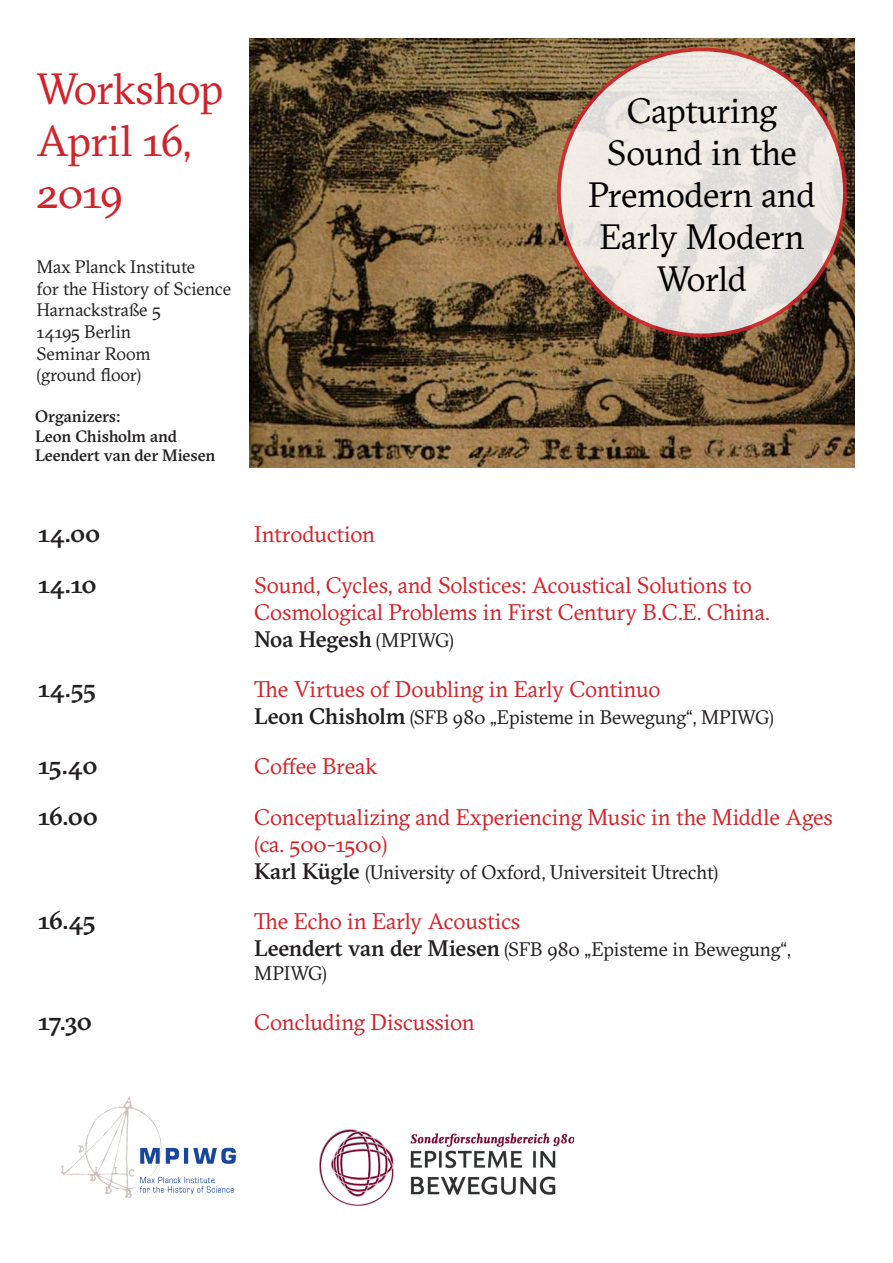
<style>
.page{position:relative;width:893px;height:1263px;background:#fff}
.page>*{position:absolute;margin:0;border:0;box-sizing:border-box;transform-origin:0 0}
.Programmpunkt{font:43.5px/52.2px "GT Sectra";letter-spacing:-.02em;color:#d1232a}
.t1{font:34.95px/42px "GT Sectra";letter-spacing:-.015em;color:#000;text-align:center}
.Programmpunkt-2{font:500 25.5px "GT Sectra";letter-spacing:-.01em;color:#231f20}
.Programmpunkt-3{font:22.5px/27px "GT Sectra";letter-spacing:-.005em;color:#d1232a}
.t2{font:500 22.5px "GT Sectra";letter-spacing:-.015em;color:#231f20}
.t3{font:19.5px "GT Sectra";letter-spacing:-.01em;color:#231f20}
.Programmpunkt-4{font:18px/21.6px "GT Sectra";letter-spacing:-.005em;color:#231f20}
.t4{font:500 16.5px "GT Sectra";letter-spacing:-.005em;color:#231f20}
.s1{font-weight:400;font-size:19.5px}
.s2{font-weight:500;font-size:22.5px}
</style>
<div class="page">
<img style="left:250px;top:38px;width:605px;height:429px">
<img style="left:559px;top:49px;width:286px;height:286px;border-radius:143px">
<svg style="left:61px;top:1096px;width:175px;height:102px"></svg>
<img style="left:319px;top:1129px;width:255px;height:76px">
<p class="Programmpunkt" style="left:37px;top:64px;width:189px">Workshop</p>
<p class="Programmpunkt" style="left:37px;top:116px;width:156px">April 16,<br>2019</p>
<p class="Programmpunkt-4" style="left:37px;top:257px;width:160px">Max Planck Institute</p>
<p class="Programmpunkt-4" style="left:37px;top:278px;width:196px">for the History of Science</p>
<p class="Programmpunkt-4" style="left:37px;top:300px;width:126px">Harnackstraße 5</p>
<p class="Programmpunkt-4" style="left:37px;top:321px;width:96px">14195 Berlin</p>
<p class="Programmpunkt-4" style="left:37px;top:343px;width:116px">Seminar Room (ground floor)</p>
<p class="t4" style="left:35px;top:406px;width:87px">Organizers:</p>
<p class="t4" style="left:35px;top:426px;width:143px">Leon Chisholm and</p>
<p class="t4" style="left:35px;top:446px;width:182px">Leendert van der Miesen</p>
<p class="t1" style="left:588px;top:91px;width:229px">Capturing<br>Sound in the<br>Premodern and<br>Early Modern<br>World</p>
<p class="Programmpunkt-2" style="left:38px;top:518px;width:64px">14.00</p>
<p class="Programmpunkt-3" style="left:254px;top:521px;width:122px">Introduction</p>
<p class="Programmpunkt-2" style="left:38px;top:569px;width:60px">14.10</p>
<p class="Programmpunkt-3" style="left:254px;top:572px;width:499px">Sound, Cycles, and Solstices: Acoustical Solutions to</p>
<p class="Programmpunkt-3" style="left:254px;top:599px;width:517px">Cosmological Problems in First Century B.C.E. China.</p>
<p class="t2" style="left:254px;top:626px;width:201px">Noa Hegesh <span class="s1">(MPIWG)</span></p>
<p class="Programmpunkt-2" style="left:38px;top:673px;width:59px">14.55</p>
<p class="Programmpunkt-3" style="left:254px;top:676px;width:408px">The Virtues of Doubling in Early Continuo</p>
<p class="t3" style="left:254px;top:706px;width:521px"><span class="s2">Leon Chisholm</span> (SFB 980 „Episteme in Bewegung“, MPIWG)</p>
<p class="Programmpunkt-2" style="left:38px;top:751px;width:61px">15.40</p>
<p class="Programmpunkt-3" style="left:254px;top:754px;width:124px">Coffee Break</p>
<p class="Programmpunkt-2" style="left:38px;top:801px;width:61px">16.00</p>
<p class="Programmpunkt-3" style="left:254px;top:804px;width:580px">Conceptualizing and Experiencing Music in the Middle Ages (ca. 500-1500)</p>
<p class="t3" style="left:254px;top:861px;width:466px"><span class="s2">Karl Kügle</span> (University of Oxford, Universiteit Utrecht)</p>
<p class="Programmpunkt-2" style="left:38px;top:905px;width:59px">16.45</p>
<p class="Programmpunkt-3" style="left:254px;top:908px;width:268px">The Echo in Early Acoustics</p>
<p class="t3" style="left:254px;top:938px;width:538px"><span class="s2">Leendert van der Miesen</span> (SFB 980 „Episteme in Bewegung“,</p>
<p class="t3" style="left:254px;top:962px;width:74px">MPIWG)</p>
<p class="Programmpunkt-2" style="left:38px;top:1006px;width:55px">17.30</p>
<p class="Programmpunkt-3" style="left:254px;top:1009px;width:222px">Concluding Discussion</p>
</div>
